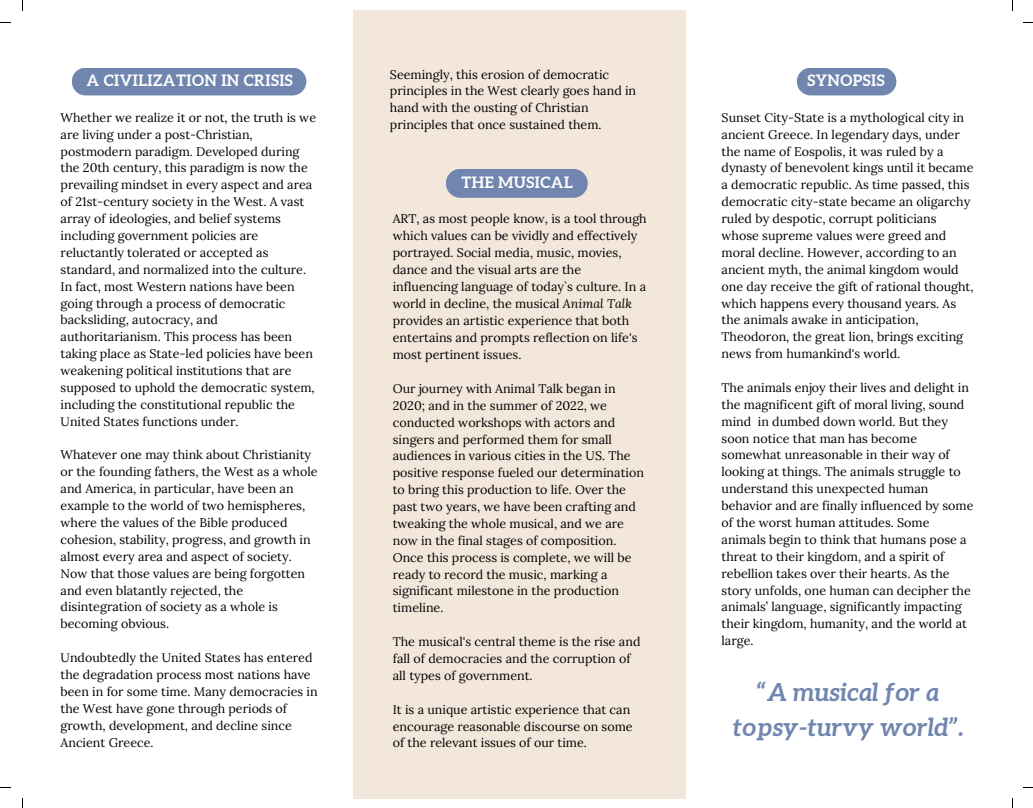
<style>
.page{position:relative;width:1033px;height:808px;background:#fff}
.page>*{position:absolute;margin:0;border:0;box-sizing:border-box;transform-origin:0 0}
.t1{font:italic 700 25px/34.8px "Aleo";color:#7186af;text-align:center}
.t2{font:700 15.62px "Aleo";letter-spacing:.03em;color:#fff}
.t3{font:12.5px/16.9px "Lora";color:#000}
.s1{font-style:italic}
</style>
<div class="page">
<div style="left:353px;top:10px;width:332px;height:788px;background:#f3e7dc"></div>
<div style="left:796px;top:68px;width:100px;height:27px;background:#7186af;border-radius:14px"></div>
<div style="left:72px;top:68px;width:234px;height:27px;background:#7186af;border-radius:14px"></div>
<svg style="left:446px;top:169px;width:141px;height:29px"></svg>
<p class="t2" style="left:86px;top:71px;width:208px">A CIVILIZATION IN CRISIS</p>
<p class="t3" style="left:61px;top:109px;width:257px">Whether we realize it or not, the truth is we are living under a post-Christian, postmodern paradigm. Developed during the 20th century, this paradigm is now the prevailing mindset in every aspect and area of 21st-century society in the West. A vast array of ideologies, and belief systems including government policies are reluctantly tolerated or accepted as standard, and normalized into the culture.<br>In fact, most Western nations have been going through a process of democratic backsliding, autocracy, and authoritarianism. This process has been taking place as State-led policies have been weakening political institutions that are supposed to uphold the democratic system, including the constitutional republic the United States functions under.</p>
<h2 class="t3" style="left:61px;top:446px;width:258px">Whatever one may think about Christianity or the founding fathers, the West as a whole and America, in particular, have been an example to the world of two hemispheres, where the values of the Bible produced cohesion, stability, progress, and growth in almost every area and aspect of society.<br>Now that those values are being forgotten and even blatantly rejected, the disintegration of society as a whole is becoming obvious.</h2>
<p class="t3" style="left:61px;top:649px;width:258px">Undoubtedly the United States has entered the degradation process most nations have been in for some time. Many democracies in the West have gone through periods of growth, development, and decline since Ancient Greece.</p>
<p class="t3" style="left:390px;top:66px;width:248px">Seemingly, this erosion of democratic principles in the West clearly goes hand in hand with the ousting of Christian principles that once sustained them.</p>
<p class="t2" style="left:461px;top:173px;width:113px">THE MUSICAL</p>
<p class="t3" style="left:393px;top:210px;width:255px">ART, as most people know, is a tool through which values can be vividly and effectively portrayed. Social media, music, movies, dance and the visual arts are the influencing language of today`s culture. In a world in decline, the musical <span class="s1">Animal Talk </span>provides an artistic experience that both entertains and prompts reflection on life's most pertinent issues.</p>
<p class="t3" style="left:393px;top:380px;width:253px">Our journey with Animal Talk began in 2020; and in the summer of 2022, we conducted workshops with actors and singers and performed them for small audiences in various cities in the US. The positive response fueled our determination to bring this production to life. Over the past two years, we have been crafting and tweaking the whole musical, and we are now in the final stages of composition.<br>Once this process is complete, we will be ready to record the music, marking a significant milestone in the production timeline.</p>
<h2 class="t3" style="left:393px;top:633px;width:249px">The musical's central theme is the rise and fall of democracies and the corruption of all types of government.</h2>
<p class="t3" style="left:393px;top:700px;width:241px">It is a unique artistic experience that can encourage reasonable discourse on some of the relevant issues of our time.</p>
<h2 class="t2" style="left:807px;top:71px;width:79px">SYNOPSIS</h2>
<p class="t3" style="left:721px;top:109px;width:253px">Sunset City-State is a mythological city in ancient Greece. In legendary days, under the name of Eospolis, it was ruled by a dynasty of benevolent kings until it became a democratic republic. As time passed, this democratic city-state became an oligarchy ruled by despotic, corrupt politicians whose supreme values were greed and moral decline. However, according to an ancient myth, the animal kingdom would one day receive the gift of rational thought, which happens every thousand years. As the animals awake in anticipation, Theodoron, the great lion, brings exciting news from humankind's world.</p>
<p class="t3" style="left:721px;top:379px;width:253px">The animals enjoy their lives and delight in the magnificent gift of moral living, sound mind in dumbed down world. But they soon notice that man has become somewhat unreasonable in their way of looking at things. The animals struggle to understand this unexpected human behavior and are finally influenced by some of the worst human attitudes. Some animals begin to think that humans pose a threat to their kingdom, and a spirit of rebellion takes over their hearts. As the story unfolds, one human can decipher the animals’ language, significantly impacting their kingdom, humanity, and the world at large.</p>
<h1 class="t1" style="left:733px;top:674px;width:232px">“A musical for a topsy-turvy world”.</h1>
</div>
